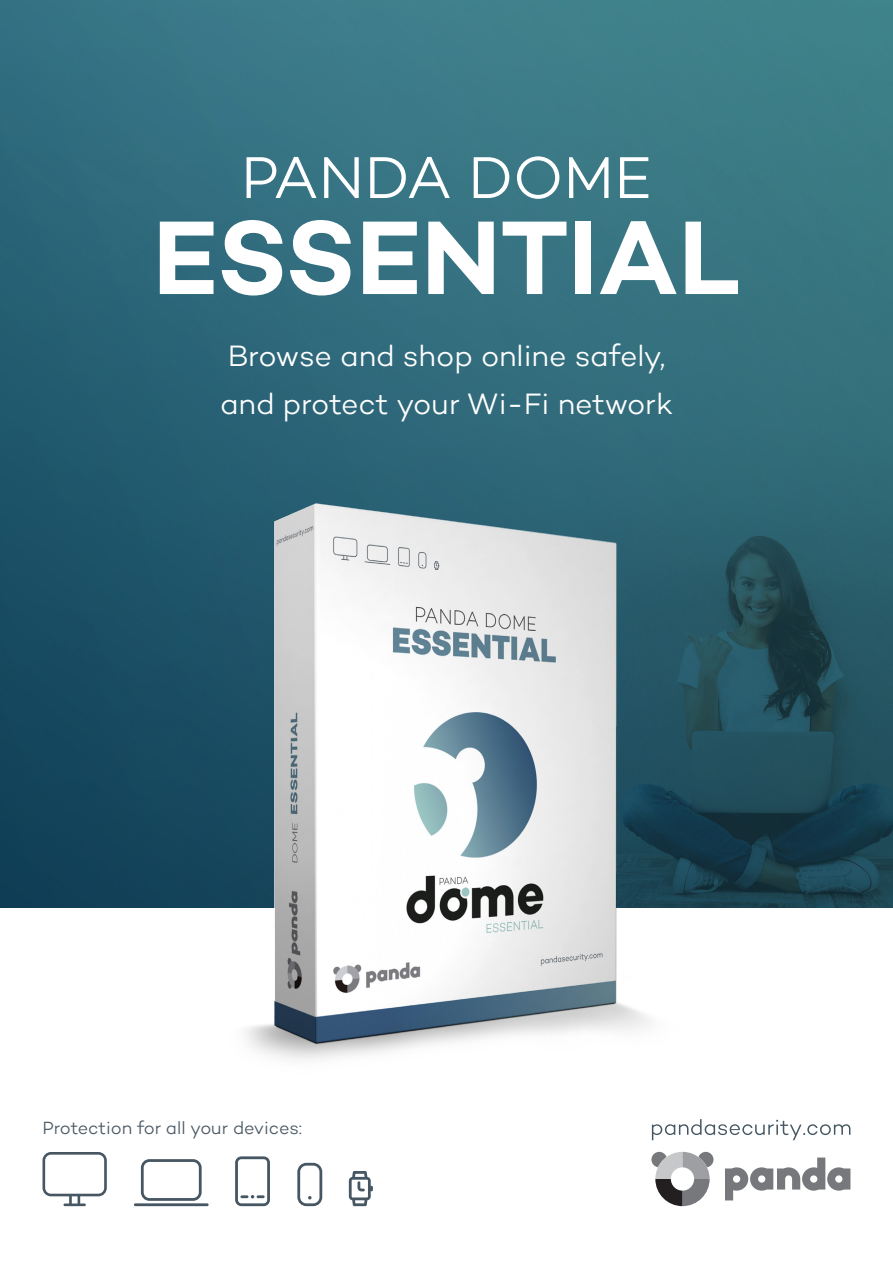
<style>
.page{position:relative;width:893px;height:1263px;background:#fff}
.page>*{position:absolute;margin:0;border:0;box-sizing:border-box;transform-origin:0 0}
.t1{font:600 106.5px "Campton";letter-spacing:-.005em;color:#fff}
.t2{font:300 60px "Campton";color:#fff}
.t3{font:300 30px "Campton";letter-spacing:-.005em;color:#fff}
.t4{font:300 18px "Campton";letter-spacing:-.01em;color:#4b5964}
</style>
<div class="page">
<img style="left:0;top:0;width:893px;height:908px">
<svg style="left:141px;top:1159px;width:61px;height:42px"></svg>
<hr style="left:134px;top:1203px;width:75px;height:3px;background:#465662">
<svg style="left:297px;top:1163px;width:25px;height:43px"></svg>
<svg style="left:43px;top:1152px;width:64px;height:54px"></svg>
<svg style="left:349px;top:1171px;width:24px;height:35px"></svg>
<svg style="left:235px;top:1156px;width:35px;height:50px"></svg>
<img style="left:199px;top:441px;width:491px;height:619px">
<svg style="left:651px;top:1152px;width:62px;height:54px"></svg>
<svg style="left:725px;top:1157px;width:125px;height:43px"></svg>
<svg style="left:652px;top:1119px;width:198px;height:21px"></svg>
<p class="t2" style="left:241px;top:140px;width:413px">PANDA DOME</p>
<p class="t1" style="left:153px;top:190px;width:589px">ESSENTIAL</p>
<p class="t3" style="left:228px;top:337px;width:439px">Browse and shop online safely,</p>
<p class="t3" style="left:220px;top:385px;width:454px">and protect your Wi-Fi network</p>
<p class="t4" style="left:43px;top:1117px;width:261px">Protection for all your devices:</p>
</div>
